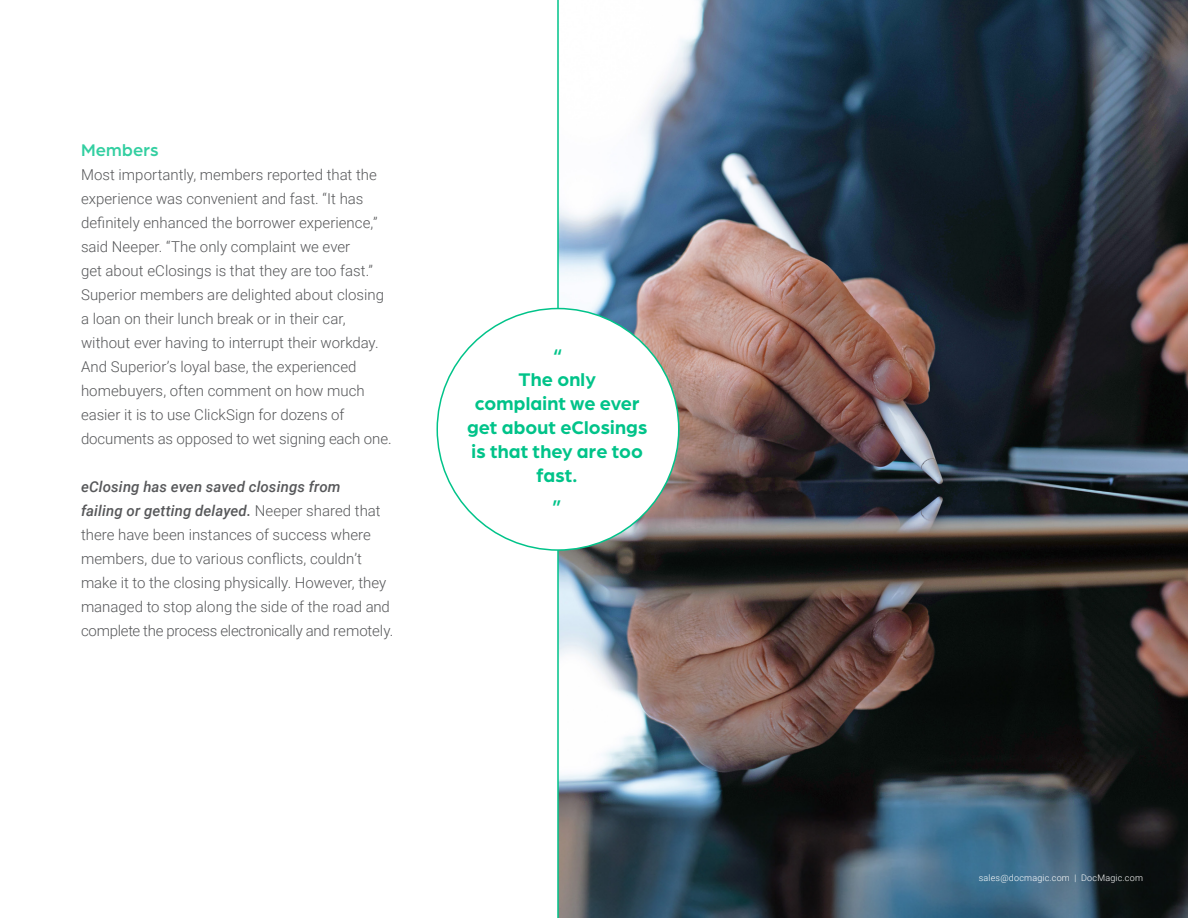
<style>
.page{position:relative;width:1188px;height:918px;background:#fff}
.page>*{position:absolute;margin:0;border:0;box-sizing:border-box;transform-origin:0 0}
.Headline{font:700 19.5px/24px "Arboria";letter-spacing:.01em;color:#00c389;text-align:center}
.Body{font:500 18px "Arboria";letter-spacing:.01em;color:#33cfa1}
.Body-2{font:300 15px/24px "Roboto";color:#57585a}
.Web_address{font:300 9px "Roboto";letter-spacing:.02em;color:#fff}
.s1{font-weight:500;font-style:italic}
</style>
<div class="page">
<img style="left:557px;top:0;width:631px;height:918px">
<div style="left:437px;top:309px;width:242px;height:241px;background:#fff;border-radius:50%"></div>
<p class="Body" style="left:81px;top:138px;width:79px">Members</p>
<p class="Body-2" style="left:81px;top:163px;width:312px">Most importantly, members reported that the experience was convenient and fast. “It has definitely enhanced the borrower experience,” said Neeper. “The only complaint we ever<br>get about eClosings is that they are too fast.” Superior members are delighted about closing a loan on their lunch break or in their car, without ever having to interrupt their workday.<br>And Superior’s loyal base, the experienced homebuyers, often comment on how much easier it is to use ClickSign for dozens of documents as opposed to wet signing each one.</p>
<p class="Body-2" style="left:81px;top:475px;width:314px"><span class="s1">eClosing has even saved closings from<br>failing or getting delayed.</span> Neeper shared that there have been instances of success where members, due to various conflicts, couldn’t make it to the closing physically. However, they managed to stop along the side of the road and complete the process electronically and remotely.</p>
<p class="Headline" style="left:553px;top:342px;width:11px">“</p>
<p class="Headline" style="left:467px;top:366px;width:182px">The only<br>complaint we ever get about eClosings is that they are too fast.</p>
<p class="Headline" style="left:553px;top:493px;width:11px">”</p>
<p class="Web_address" style="left:979px;top:871px;width:166px">sales@docmagic.com | DocMagic.com</p>
</div>
